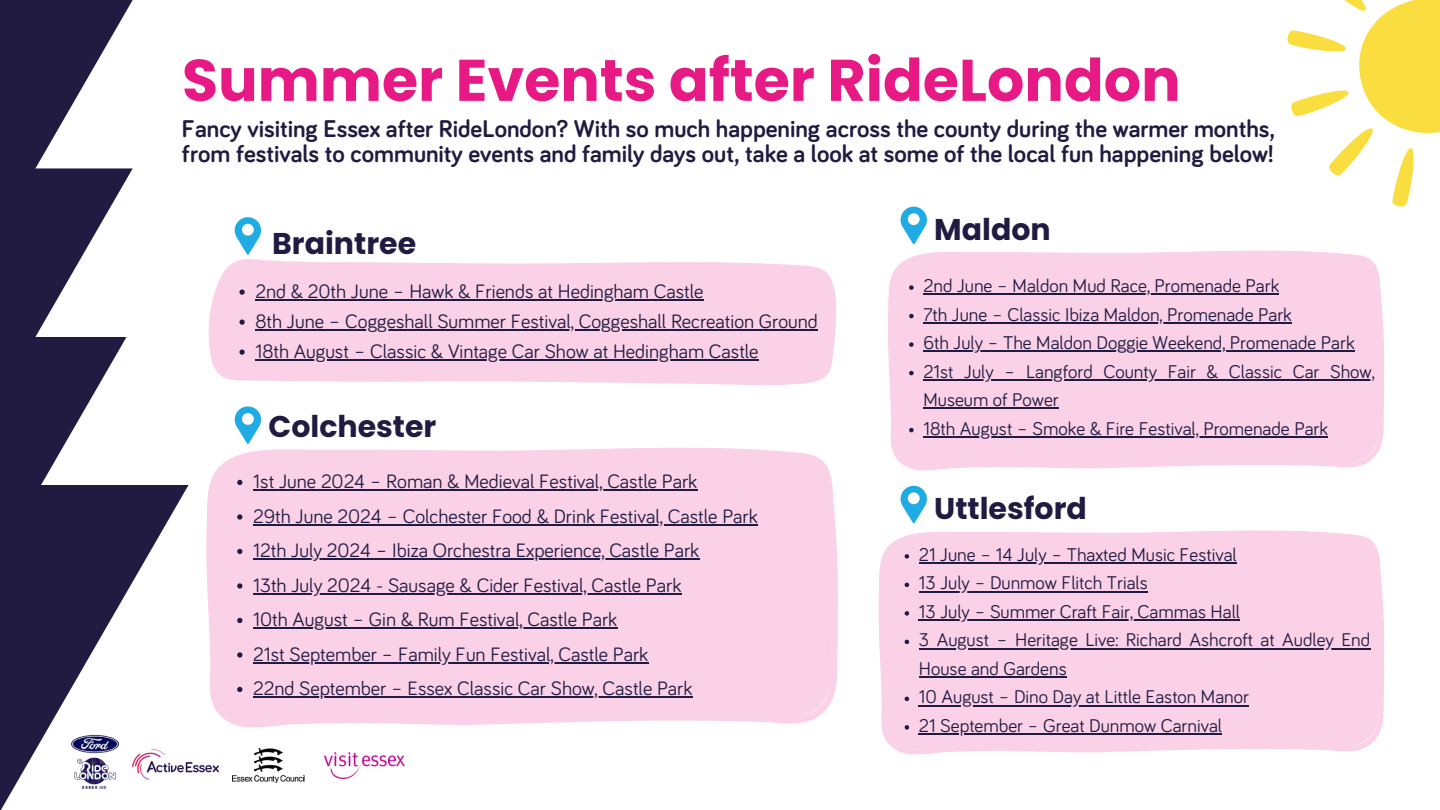
<style>
.page{position:relative;width:1440px;height:810px;background:#fff}
.page>*{position:absolute;margin:0;border:0;box-sizing:border-box;transform-origin:0 0}
.t1{font:700 58.7px "Poppins";color:#e71984}
.t2{font:700 30px "Poppins";color:#211b41}
.t3{font:700 25px/24.8px "Bariol";color:#211b41}
.t4{font:20px/34.5px "Bariol";color:#211b41}
.t5{font:19px/28.5px "Bariol";color:#211b41}
</style>
<div class="page">
<svg style="left:0;top:0;width:133px;height:168px;fill:#211b41"></svg>
<svg style="left:0;top:168px;width:133px;height:169px;fill:#211b41"></svg>
<svg style="left:0;top:337px;width:127px;height:148px;fill:#211b41"></svg>
<svg style="left:0;top:485px;width:189px;height:325px;fill:#211b41"></svg>
<svg style="left:208px;top:259px;width:628px;height:127px;background:#fad4e7"></svg>
<svg style="left:907px;top:285px;width:478px;height:185px"></svg>
<div style="left:888px;top:250px;width:492px;height:217px;background:#fad1e6"></div>
<svg style="left:235px;top:217px;width:26px;height:38px"></svg>
<svg style="left:231px;top:497px;width:607px;height:230px"></svg>
<div style="left:206px;top:447px;width:627px;height:276px;background:#fad1e6"></div>
<svg style="left:235px;top:406px;width:26px;height:38px"></svg>
<svg style="left:901px;top:207px;width:26px;height:38px"></svg>
<svg style="left:899px;top:567px;width:486px;height:187px"></svg>
<div style="left:878px;top:530px;width:502px;height:221px;background:#fad1e6"></div>
<svg style="left:901px;top:486px;width:26px;height:38px"></svg>
<svg style="left:1287px;top:0;width:153px;height:207px"></svg>
<svg style="left:239px;top:290px;width:6px;height:5px"></svg>
<hr style="left:255px;top:299px;width:449px;height:2px;background:#211b41">
<svg style="left:239px;top:320px;width:6px;height:5px"></svg>
<hr style="left:255px;top:329px;width:563px;height:2px;background:#211b41">
<svg style="left:239px;top:350px;width:6px;height:5px"></svg>
<hr style="left:255px;top:359px;width:504px;height:2px;background:#211b41">
<svg style="left:237px;top:480px;width:5px;height:5px"></svg>
<hr style="left:253px;top:490px;width:444px;height:1px;background:#211b41">
<svg style="left:237px;top:514px;width:5px;height:6px"></svg>
<hr style="left:253px;top:524px;width:505px;height:2px;background:#211b41">
<svg style="left:237px;top:549px;width:5px;height:5px"></svg>
<hr style="left:253px;top:559px;width:446px;height:1px;background:#211b41">
<svg style="left:237px;top:583px;width:5px;height:6px"></svg>
<hr style="left:253px;top:593px;width:428px;height:2px;background:#211b41">
<svg style="left:237px;top:618px;width:5px;height:5px"></svg>
<hr style="left:253px;top:628px;width:364px;height:1px;background:#211b41">
<svg style="left:237px;top:652px;width:5px;height:6px"></svg>
<hr style="left:253px;top:662px;width:395px;height:2px;background:#211b41">
<svg style="left:237px;top:687px;width:5px;height:5px"></svg>
<hr style="left:253px;top:697px;width:440px;height:1px;background:#211b41">
<svg style="left:909px;top:285px;width:5px;height:5px"></svg>
<hr style="left:923px;top:294px;width:356px;height:1px;background:#211b41">
<svg style="left:909px;top:314px;width:5px;height:4px"></svg>
<hr style="left:923px;top:322px;width:369px;height:2px;background:#211b41">
<svg style="left:909px;top:342px;width:5px;height:5px"></svg>
<hr style="left:923px;top:351px;width:432px;height:1px;background:#211b41">
<svg style="left:909px;top:371px;width:5px;height:4px"></svg>
<hr style="left:923px;top:379px;width:452px;height:2px;background:#211b41">
<hr style="left:923px;top:408px;width:136px;height:1px;background:#211b41">
<svg style="left:909px;top:428px;width:5px;height:4px"></svg>
<hr style="left:923px;top:436px;width:405px;height:2px;background:#211b41">
<svg style="left:905px;top:554px;width:4px;height:5px"></svg>
<hr style="left:919px;top:562px;width:318px;height:2px;background:#211b41">
<svg style="left:905px;top:583px;width:4px;height:4px"></svg>
<hr style="left:919px;top:591px;width:229px;height:1px;background:#211b41">
<svg style="left:905px;top:611px;width:4px;height:5px"></svg>
<hr style="left:919px;top:619px;width:321px;height:2px;background:#211b41">
<svg style="left:905px;top:640px;width:4px;height:4px"></svg>
<hr style="left:919px;top:648px;width:451px;height:1px;background:#211b41">
<hr style="left:919px;top:676px;width:148px;height:2px;background:#211b41">
<svg style="left:905px;top:697px;width:4px;height:4px"></svg>
<hr style="left:919px;top:705px;width:330px;height:1px;background:#211b41">
<svg style="left:905px;top:725px;width:4px;height:5px"></svg>
<hr style="left:919px;top:733px;width:303px;height:2px;background:#211b41">
<img style="left:325px;top:753px;width:79px;height:25px">
<img style="left:233px;top:748px;width:71px;height:35px">
<img style="left:130px;top:748px;width:89px;height:32px">
<img style="left:65px;top:730px;width:60px;height:61px">
<h1 class="t1" style="left:182px;top:39px;width:1000px">Summer Events after RideLondon</h1>
<p class="t3" style="left:182px;top:118px;width:1095px">Fancy visiting Essex after RideLondon? With so much happening across the county during the warmer months, from festivals to community events and family days out, take a look at some of the local fun happening below!</p>
<h2 class="t2" style="left:272px;top:222px;width:146px">Braintree</h2>
<p class="t4" style="left:255px;top:277px;width:564px;line-height:30px">2nd &amp; 20th June – Hawk &amp; Friends at Hedingham Castle<br>8th June – Coggeshall Summer Festival, Coggeshall Recreation Ground<br>18th August – Classic &amp; Vintage Car Show at Hedingham Castle</p>
<h2 class="t2" style="left:269px;top:406px;width:169px">Colchester</h2>
<p class="t4" style="left:253px;top:465px;width:506px">1st June 2024 – Roman &amp; Medieval Festival, Castle Park<br>29th June 2024 – Colchester Food &amp; Drink Festival, Castle Park 12th July 2024 – Ibiza Orchestra Experience, Castle Park<br>13th July 2024 - Sausage &amp; Cider Festival, Castle Park<br>10th August – Gin &amp; Rum Festival, Castle Park<br>21st September – Family Fun Festival, Castle Park<br>22nd September – Essex Classic Car Show, Castle Park</p>
<h2 class="t2" style="left:934px;top:209px;width:118px">Maldon</h2>
<p class="t5" style="left:923px;top:272px;width:453px">2nd June – Maldon Mud Race, Promenade Park<br>7th June – Classic Ibiza Maldon, Promenade Park<br>6th July – The Maldon Doggie Weekend, Promenade Park 21st July – Langford County Fair &amp; Classic Car Show, Museum of Power<br>18th August – Smoke &amp; Fire Festival, Promenade Park</p>
<h2 class="t2" style="left:934px;top:488px;width:154px">Uttlesford</h2>
<p class="t5" style="left:919px;top:541px;width:453px">21 June – 14 July – Thaxted Music Festival<br>13 July – Dunmow Flitch Trials<br>13 July – Summer Craft Fair, Cammas Hall<br>3 August – Heritage Live: Richard Ashcroft at Audley End House and Gardens<br>10 August – Dino Day at Little Easton Manor<br>21 September – Great Dunmow Carnival</p>
</div>
